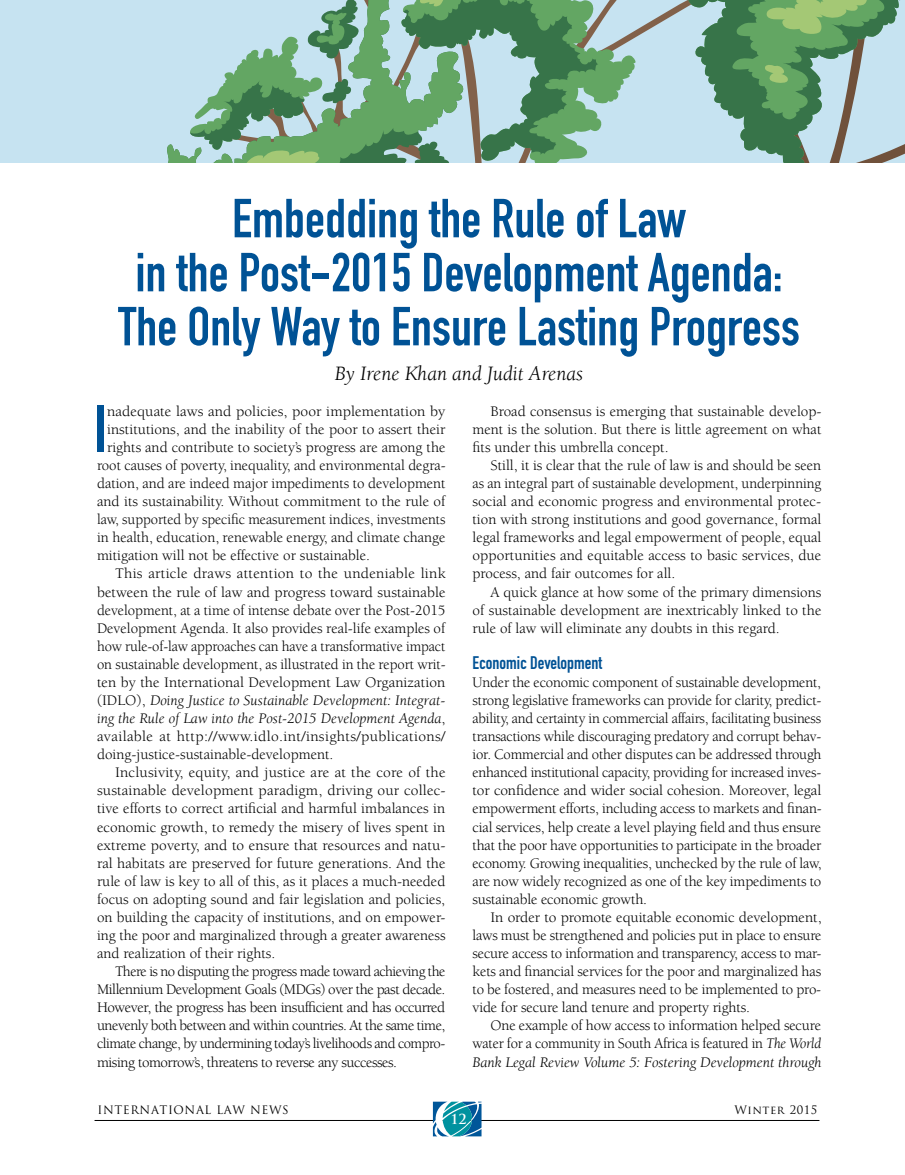
<style>
.page{position:relative;width:905px;height:1175px;background:#fff}
.page>*{position:absolute;margin:0;border:0;box-sizing:border-box;transform-origin:0 0}
.t1{font:65.7px "DIN Engschrift Std";color:#005295}
.t2{font:54px/54px "DIN Engschrift Std";color:#005295;text-align:center}
.t3{font:italic 21px "Berkeley Std";color:#000}
.t4{font:18px "DIN Engschrift Std";color:#005295}
.t5{font:15px/18px "Berkeley Std";color:#000;text-align:justify}
.t6{font:15px "Berkeley Std";letter-spacing:-.03em;color:#000}
.t7{font:15px "Berkeley Std";letter-spacing:-.035em;color:#000}
.t8{font:italic 15px "Berkeley Std";color:#000}
.t9{font:15px "Berkeley Std";letter-spacing:.02em;color:#000}
.t10{font:700 13.5px "Trajan Pro";color:#fff}
.t11{font:11.4px "Trajan Pro";letter-spacing:.05em;color:#000}
.s1{font-style:normal}
.s2{font-style:italic}
</style>
<div class="page">
<hr style="left:94px;top:1120px;width:725px;height:1px;background:#000">
<svg style="left:433px;top:1101px;width:48px;height:36px"></svg>
<svg style="left:638px;top:0;width:97px;height:163px;fill:#c6e3f1"></svg>
<div style="left:0;top:0;width:86px;height:163px;background:#c6e3f1"></div>
<svg style="left:86px;top:0;width:552px;height:163px"></svg>
<svg style="left:735px;top:0;width:169px;height:163px"></svg>
<h2 class="t2" style="left:118px;top:192px;width:683px">Embedding the Rule of Law<br>in the Post-2015 Development Agenda:<br>The Only Way to Ensure Lasting Progress</h2>
<h3 class="t3" style="left:335px;top:362px;width:250px">By Irene Khan and Judit Arenas</h3>
<h1 class="t1" style="left:94px;top:390px;width:15px">I</h1>
<p class="t5" style="left:107px;top:402px;width:339px">nadequate laws and policies, poor implementation by</p>
<p class="t5" style="left:107px;top:420px;width:340px">institutions, and the inability of the poor to assert their</p>
<p class="t5" style="left:107px;top:438px;width:340px">rights and contribute to society’s progress are among the</p>
<p class="t5" style="left:97px;top:456px;width:350px">root causes of poverty, inequality, and environmental degra-</p>
<p class="t5" style="left:97px;top:474px;width:350px">dation, and are indeed major impediments to development</p>
<p class="t5" style="left:97px;top:492px;width:350px">and its sustainability. Without commitment to the rule of</p>
<p class="t5" style="left:97px;top:511px;width:350px">law, supported by specific measurement indices, investments</p>
<p class="t5" style="left:97px;top:529px;width:350px">in health, education, renewable energy, and climate change</p>
<p class="t5" style="left:97px;top:547px;width:274px">mitigation will not be effective or sustainable.</p>
<p class="t5" style="left:115px;top:565px;width:332px">This article draws attention to the undeniable link</p>
<p class="t5" style="left:97px;top:583px;width:350px">between the rule of law and progress toward sustainable</p>
<p class="t5" style="left:97px;top:601px;width:350px">development, at a time of intense debate over the Post-2015</p>
<p class="t5" style="left:97px;top:619px;width:349px">Development Agenda. It also provides real-life examples of</p>
<p class="t5" style="left:97px;top:637px;width:350px">how rule-of-law approaches can have a transformative impact</p>
<p class="t5" style="left:97px;top:655px;width:350px">on sustainable development, as illustrated in the report writ-</p>
<p class="t5" style="left:97px;top:673px;width:350px">ten by the International Development Law Organization</p>
<p class="t8" style="left:97px;top:692px;width:350px"><span class="s1">(IDLO),</span> Doing Justice to Sustainable Development: Integrat-</p>
<p class="t8" style="left:97px;top:710px;width:350px">ing the Rule of Law into the Post-2015 Development Agenda<span class="s1">,</span></p>
<p class="t9" style="left:97px;top:728px;width:350px">available at http://www.idlo.int/insights/publications/</p>
<p class="t5" style="left:97px;top:745px;width:238px">doing-justice-sustainable-development.</p>
<p class="t5" style="left:115px;top:764px;width:332px">Inclusivity, equity, and justice are at the core of the</p>
<p class="t5" style="left:97px;top:782px;width:350px">sustainable development paradigm, driving our collec-</p>
<p class="t5" style="left:97px;top:800px;width:349px">tive efforts to correct artificial and harmful imbalances in</p>
<p class="t5" style="left:97px;top:818px;width:350px">economic growth, to remedy the misery of lives spent in</p>
<p class="t5" style="left:97px;top:836px;width:350px">extreme poverty, and to ensure that resources and natu-</p>
<p class="t5" style="left:97px;top:854px;width:350px">ral habitats are preserved for future generations. And the</p>
<p class="t5" style="left:97px;top:872px;width:350px">rule of law is key to all of this, as it places a much-needed</p>
<p class="t5" style="left:97px;top:890px;width:349px">focus on adopting sound and fair legislation and policies,</p>
<p class="t5" style="left:97px;top:908px;width:350px">on building the capacity of institutions, and on empower-</p>
<p class="t5" style="left:97px;top:926px;width:350px">ing the poor and marginalized through a greater awareness</p>
<p class="t5" style="left:97px;top:944px;width:180px">and realization of their rights.</p>
<p class="t7" style="left:115px;top:963px;width:332px">There is no disputing the progress made toward achieving the</p>
<p class="t6" style="left:97px;top:981px;width:350px">Millennium Development Goals (MDGs) over the past decade.</p>
<p class="t6" style="left:97px;top:999px;width:350px">However, the progress has been insufficient and has occurred</p>
<p class="t6" style="left:97px;top:1017px;width:350px">unevenly both between and within countries. At the same time,</p>
<p class="t7" style="left:97px;top:1035px;width:350px">climate change, by undermining today’s livelihoods and compro-</p>
<p class="t6" style="left:97px;top:1053px;width:301px">mising tomorrow’s, threatens to reverse any successes.</p>
<p class="t5" style="left:472px;top:402px;width:350px;text-indent:18px">Broad consensus is emerging that sustainable develop&shy;ment is the solution. But there is little agreement on what fits under this umbrella concept.</p>
<p class="t5" style="left:472px;top:456px;width:350px;text-indent:18px">Still, it is clear that the rule of law is and should be seen as an integral part of sustainable development, underpinning social and economic progress and environmental protec&shy;tion with strong institutions and good governance, formal legal frameworks and legal empowerment of people, equal opportunities and equitable access to basic services, due process, and fair outcomes for all.</p>
<p class="t5" style="left:472px;top:583px;width:350px;text-indent:18px">A quick glance at how some of the primary dimensions of sustainable development are inextricably linked to the rule of law will eliminate any doubts in this regard.</p>
<p class="t4" style="left:472px;top:652px;width:131px">Economic Development</p>
<p class="t5" style="left:472px;top:673px;width:350px">Under the economic component of sustainable development, strong legislative frameworks can provide for clarity, predict&shy;ability, and certainty in commercial affairs, facilitating business transactions while discouraging predatory and corrupt behav&shy;ior. Commercial and other disputes can be addressed through enhanced institutional capacity, providing for increased inves&shy;tor confidence and wider social cohesion. Moreover, legal empowerment efforts, including access to markets and finan&shy;cial services, help create a level playing field and thus ensure that the poor have opportunities to participate in the broader economy. Growing inequalities, unchecked by the rule of law, are now widely recognized as one of the key impediments to sustainable economic growth.</p>
<p class="t5" style="left:472px;top:908px;width:350px;text-indent:18px">In order to promote equitable economic development, laws must be strengthened and policies put in place to ensure secure access to information and transparency, access to mar&shy;kets and financial services for the poor and marginalized has to be fostered, and measures need to be implemented to pro&shy;vide for secure land tenure and property rights.</p>
<p class="t5" style="left:472px;top:1016px;width:350px;text-indent:18px">One example of how access to information helped secure water for a community in South Africa is featured in <span class="s2">The World Bank Legal Review Volume 5: Fostering Development through</span></p>
<p class="t11" style="left:98px;top:1102px;width:193px">INTERNATIONAL LAW NEWS</p>
<p class="t11" style="left:734px;top:1102px;width:84px">Winter 2015</p>
<p class="t10" style="left:450px;top:1111px;width:18px">12</p>
</div>
